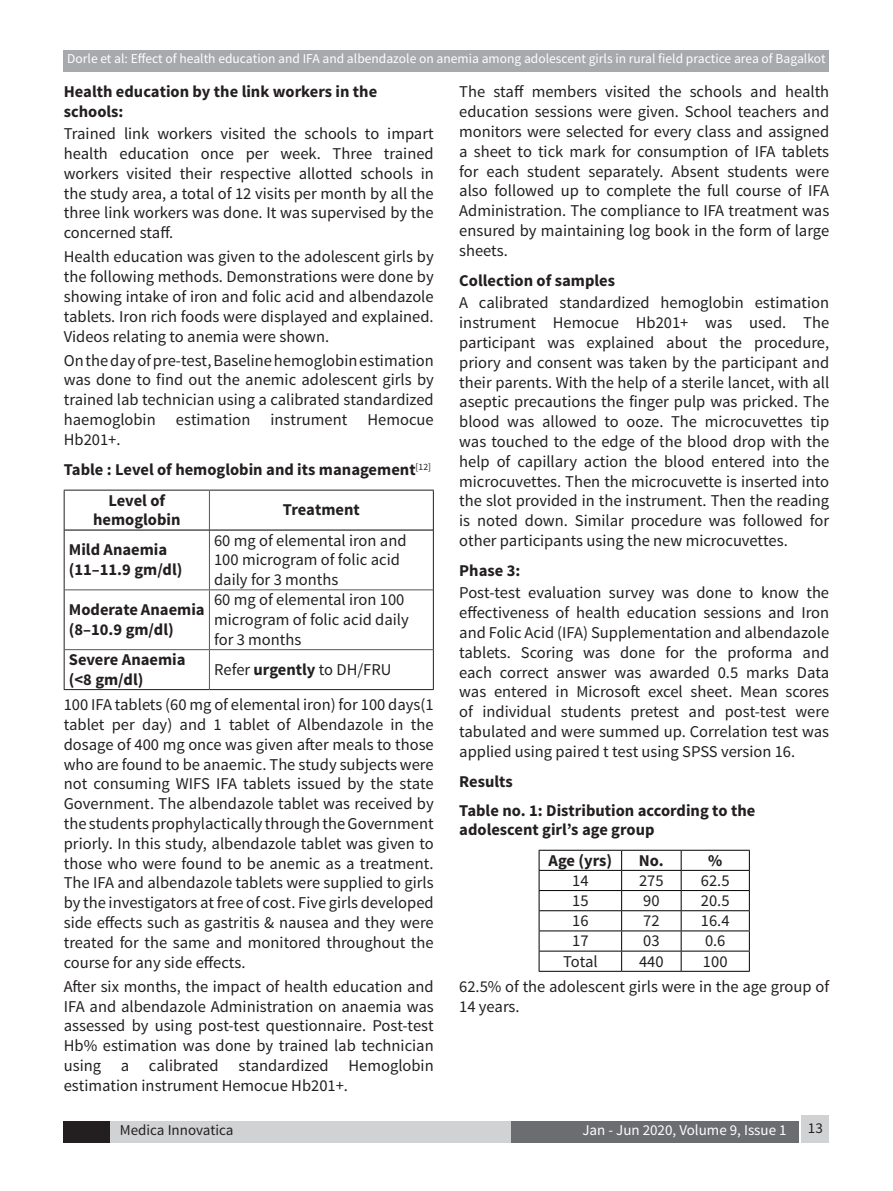
<style>
.page{position:relative;width:893px;height:1191px;background:#fff}
.page>*{position:absolute;margin:0;border:0;box-sizing:border-box;transform-origin:0 0}
.Raju_Body{font:16.5px/19.8px "Source Sans Pro";color:#231f20;text-align:justify}
.Raju_subhead{font:700 16.5px/19.8px "Source Sans Pro";color:#231f20}
.Raju_Body-2{font:700 16.5px/19.8px "Source Sans Pro";color:#231f20}
.t1{font:15px "Source Sans Pro";color:#fff}
.t2{font:15px "Source Sans Pro";color:#231f20}
.Raju_Body-3{font:13.5px "Source Sans Pro";color:#fff}
.s1{font-weight:700}
</style>
<div class="page">
<div style="left:64px;top:1121px;width:46px;height:21px;background:#231f20"></div>
<div style="left:110px;top:1121px;width:401px;height:21px;background:#d1d2d4"></div>
<div style="left:511px;top:1121px;width:288px;height:21px;background:#6c6d70"></div>
<div style="left:801px;top:1114px;width:28px;height:28px;background:#d1d2d4"></div>
<div style="left:64px;top:50px;width:765px;height:21px;background:#a8a9ad"></div>
<hr style="left:64px;top:490px;width:145px;height:1px;background:#231f20">
<hr style="left:64px;top:490px;width:1px;height:40px;background:#231f20">
<hr style="left:209px;top:490px;width:225px;height:1px;background:#231f20">
<hr style="left:433px;top:490px;width:1px;height:40px;background:#231f20">
<hr style="left:64px;top:530px;width:1px;height:60px;background:#231f20">
<hr style="left:433px;top:530px;width:1px;height:60px;background:#231f20">
<hr style="left:64px;top:590px;width:1px;height:59px;background:#231f20">
<hr style="left:433px;top:590px;width:1px;height:59px;background:#231f20">
<hr style="left:64px;top:649px;width:1px;height:40px;background:#231f20">
<hr style="left:433px;top:649px;width:1px;height:40px;background:#231f20">
<hr style="left:64px;top:689px;width:145px;height:1px;background:#231f20">
<hr style="left:209px;top:689px;width:225px;height:1px;background:#231f20">
<hr style="left:209px;top:490px;width:1px;height:39px;background:#565659">
<hr style="left:209px;top:530px;width:1px;height:59px;background:#565659">
<hr style="left:65px;top:589px;width:144px;height:1px;background:#565659">
<hr style="left:209px;top:589px;width:224px;height:1px;background:#565659">
<hr style="left:209px;top:590px;width:1px;height:59px;background:#565659">
<hr style="left:65px;top:649px;width:144px;height:1px;background:#565659">
<hr style="left:209px;top:649px;width:224px;height:1px;background:#565659">
<hr style="left:209px;top:650px;width:1px;height:39px;background:#565659">
<hr style="left:65px;top:529px;width:144px;height:1px;background:#000">
<hr style="left:209px;top:529px;width:224px;height:1px;background:#000">
<hr style="left:539px;top:850px;width:83px;height:1px;background:#000">
<hr style="left:622px;top:850px;width:59px;height:1px;background:#000">
<hr style="left:681px;top:850px;width:69px;height:1px;background:#000">
<hr style="left:539px;top:870px;width:83px;height:1px;background:#000">
<hr style="left:622px;top:870px;width:59px;height:1px;background:#000">
<hr style="left:681px;top:870px;width:69px;height:1px;background:#000">
<hr style="left:539px;top:890px;width:83px;height:1px;background:#000">
<hr style="left:622px;top:890px;width:59px;height:1px;background:#000">
<hr style="left:681px;top:890px;width:69px;height:1px;background:#000">
<hr style="left:539px;top:910px;width:83px;height:1px;background:#000">
<hr style="left:622px;top:910px;width:59px;height:1px;background:#000">
<hr style="left:681px;top:910px;width:69px;height:1px;background:#000">
<hr style="left:539px;top:930px;width:83px;height:1px;background:#000">
<hr style="left:622px;top:930px;width:59px;height:1px;background:#000">
<hr style="left:681px;top:930px;width:69px;height:1px;background:#000">
<hr style="left:539px;top:950px;width:83px;height:1px;background:#000">
<svg style="left:539px;top:850px;width:1px;height:121px"></svg>
<hr style="left:622px;top:950px;width:59px;height:1px;background:#000">
<svg style="left:621px;top:850px;width:1px;height:121px"></svg>
<hr style="left:681px;top:950px;width:69px;height:1px;background:#000">
<svg style="left:681px;top:850px;width:1px;height:121px"></svg>
<svg style="left:749px;top:850px;width:1px;height:121px"></svg>
<hr style="left:539px;top:971px;width:83px;height:1px;background:#000">
<hr style="left:622px;top:971px;width:59px;height:1px;background:#000">
<hr style="left:681px;top:971px;width:69px;height:1px;background:#000">
<p class="Raju_Body-3" style="left:67px;top:51px;width:760px">Dorle et al: Effect of health education and IFA and albendazole on anemia among adolescent girls in rural field practice area of Bagalkot</p>
<p class="Raju_subhead" style="left:64px;top:83px;width:315px">Health education by the link workers in the schools:</p>
<p class="Raju_Body" style="left:64px;top:124px;width:371px">Trained link workers visited the schools to impart health education once per week. Three trained workers visited their respective allotted schools in the study area, a total of 12 visits per month by all the three link workers was done. It was supervised by the concerned staff.</p>
<p class="Raju_Body" style="left:64px;top:247px;width:371px">Health education was given to the adolescent girls by the following methods. Demonstrations were done by showing intake of iron and folic acid and albendazole tablets. Iron rich foods were displayed and explained.<br>Videos relating to anemia were shown.</p>
<p class="Raju_Body" style="left:64px;top:350px;width:371px">On the day of pre-test, Baseline hemoglobin estimation was done to find out the anemic adolescent girls by trained lab technician using a calibrated standardized haemoglobin estimation instrument Hemocue Hb201+.</p>
<p class="Raju_subhead" style="left:64px;top:460px;width:369px">Table : Level of hemoglobin and its management<sup>[12]</sup></p>
<p class="Raju_Body-2" style="left:93px;top:491px;width:89px;text-align:center">Level of hemoglobin</p>
<p class="Raju_Body-2" style="left:283px;top:501px;width:78px">Treatment</p>
<p class="Raju_Body-2" style="left:69px;top:540px;width:115px">Mild Anaemia (11–11.9 gm/dl)</p>
<p class="Raju_Body" style="left:214px;top:530px;width:194px;text-align:left">60 mg of elemental iron and<br>100 microgram of folic acid daily for 3 months</p>
<p class="Raju_Body-2" style="left:69px;top:600px;width:137px">Moderate Anaemia (8–10.9 gm/dl)</p>
<p class="Raju_Body" style="left:214px;top:590px;width:196px;text-align:left">60 mg of elemental iron 100 microgram of folic acid daily for 3 months</p>
<p class="Raju_Body-2" style="left:69px;top:650px;width:118px">Severe Anaemia (&lt;8 gm/dl)</p>
<p class="Raju_Body" style="left:214px;top:660px;width:179px">Refer <span class="s1">urgently</span> to DH/FRU</p>
<p class="Raju_Body" style="left:64px;top:695px;width:371px">100 IFA tablets (60 mg of elemental iron) for 100 days(1 tablet per day) and 1 tablet of Albendazole in the dosage of 400 mg once was given after meals to those who are found to be anaemic. The study subjects were not consuming WIFS IFA tablets issued by the state Government. The albendazole tablet was received by the students prophylactically through the Government priorly. In this study, albendazole tablet was given to those who were found to be anemic as a treatment.<br>The IFA and albendazole tablets were supplied to girls by the investigators at free of cost. Five girls developed side effects such as gastritis &amp; nausea and they were treated for the same and monitored throughout the course for any side effects.</p>
<p class="Raju_Body" style="left:64px;top:976px;width:371px">After six months, the impact of health education and IFA and albendazole Administration on anaemia was assessed by using post-test questionnaire. Post-test Hb% estimation was done by trained lab technician using a calibrated standardized Hemoglobin estimation instrument Hemocue Hb201+.</p>
<p class="Raju_Body" style="left:459px;top:82px;width:371px">The staff members visited the schools and health education sessions were given. School teachers and monitors were selected for every class and assigned a sheet to tick mark for consumption of IFA tablets for each student separately. Absent students were also followed up to complete the full course of IFA Administration. The compliance to IFA treatment was ensured by maintaining log book in the form of large sheets.</p>
<p class="Raju_subhead" style="left:459px;top:271px;width:157px">Collection of samples</p>
<p class="Raju_Body" style="left:459px;top:293px;width:371px">A calibrated standardized hemoglobin estimation instrument Hemocue Hb201+ was used. The participant was explained about the procedure, priory and consent was taken by the participant and their parents. With the help of a sterile lancet, with all aseptic precautions the finger pulp was pricked. The blood was allowed to ooze. The microcuvettes tip was touched to the edge of the blood drop with the help of capillary action the blood entered into the microcuvettes. Then the microcuvette is inserted into the slot provided in the instrument. Then the reading is noted down. Similar procedure was followed for other participants using the new microcuvettes.</p>
<p class="Raju_subhead" style="left:459px;top:561px;width:63px">Phase 3:</p>
<p class="Raju_Body" style="left:459px;top:583px;width:371px">Post-test evaluation survey was done to know the effectiveness of health education sessions and Iron and Folic Acid (IFA) Supplementation and albendazole tablets. Scoring was done for the proforma and each correct answer was awarded 0.5 marks Data was entered in Microsoft excel sheet. Mean scores of individual students pretest and post-test were tabulated and were summed up. Correlation test was applied using paired t test using SPSS version 16.</p>
<p class="Raju_subhead" style="left:459px;top:772px;width:55px">Results</p>
<p class="Raju_subhead" style="left:459px;top:800px;width:298px">Table no. 1: Distribution according to the adolescent girl’s age group</p>
<p class="Raju_Body-2" style="left:549px;top:851px;width:65px">Age (yrs)</p>
<p class="Raju_Body-2" style="left:639px;top:851px;width:26px">No.</p>
<p class="Raju_Body-2" style="left:708px;top:851px;width:16px">%</p>
<p class="Raju_Body" style="left:572px;top:870px;width:18px">14</p>
<p class="Raju_Body" style="left:639px;top:870px;width:26px">275</p>
<p class="Raju_Body" style="left:701px;top:870px;width:30px">62.5</p>
<p class="Raju_Body" style="left:572px;top:891px;width:18px">15</p>
<p class="Raju_Body" style="left:643px;top:891px;width:18px">90</p>
<p class="Raju_Body" style="left:701px;top:891px;width:30px">20.5</p>
<p class="Raju_Body" style="left:572px;top:911px;width:18px">16</p>
<p class="Raju_Body" style="left:643px;top:911px;width:18px">72</p>
<p class="Raju_Body" style="left:701px;top:911px;width:30px">16.4</p>
<p class="Raju_Body" style="left:572px;top:931px;width:18px">17</p>
<p class="Raju_Body" style="left:643px;top:931px;width:18px">03</p>
<p class="Raju_Body" style="left:705px;top:931px;width:22px">0.6</p>
<p class="Raju_Body" style="left:563px;top:951px;width:36px">Total</p>
<p class="Raju_Body" style="left:639px;top:951px;width:26px">440</p>
<p class="Raju_Body" style="left:703px;top:951px;width:26px">100</p>
<p class="Raju_Body" style="left:459px;top:976px;width:371px">62.5% of the adolescent girls were in the age group of<br>14 years.</p>
<p class="t2" style="left:120px;top:1121px;width:115px">Medica Innovatica</p>
<p class="t1" style="left:582px;top:1121px;width:206px">Jan - Jun 2020, Volume 9, Issue 1</p>
<p class="t2" style="left:808px;top:1118px;width:16px">13</p>
</div>
